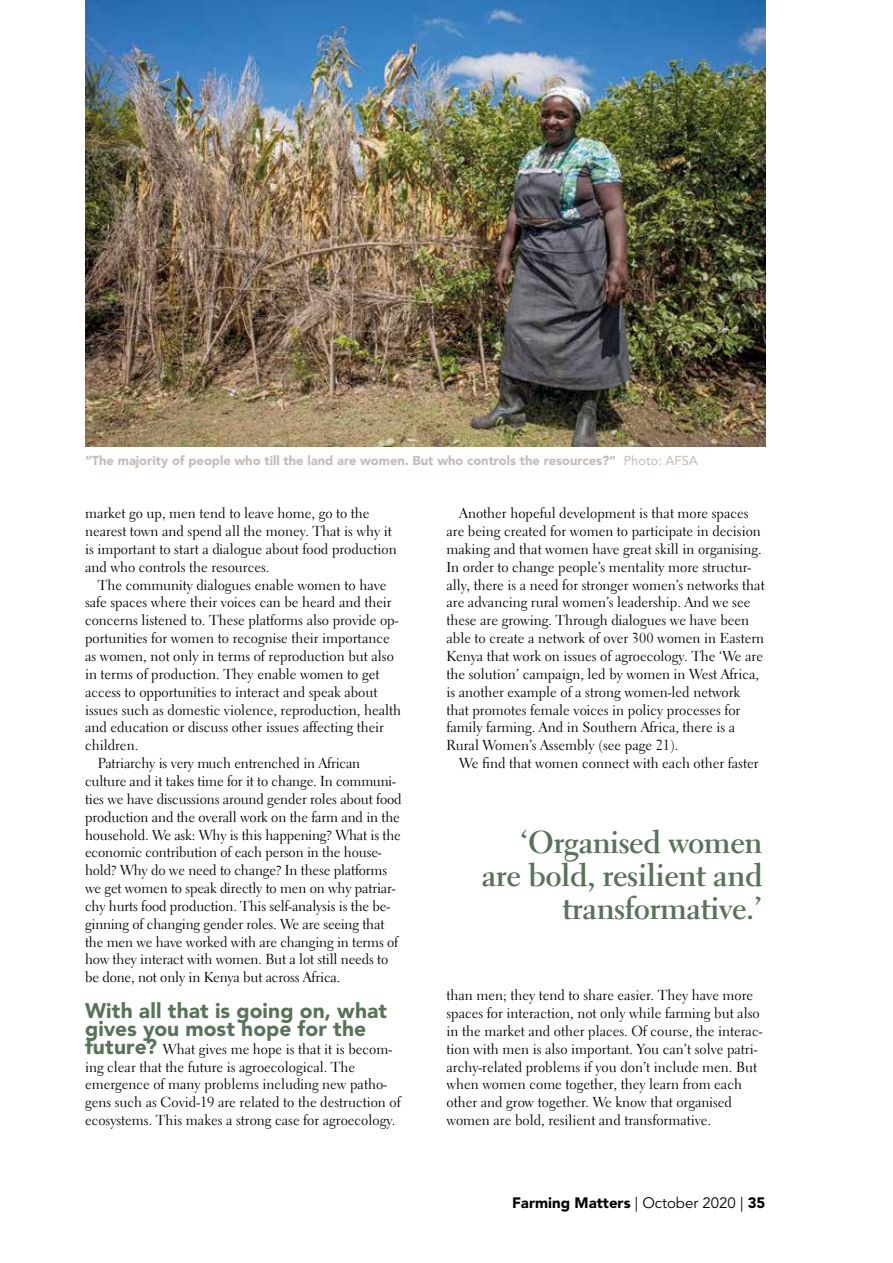
<style>
.page{position:relative;width:893px;height:1263px;background:#fff}
.page>*{position:absolute;margin:0;border:0;box-sizing:border-box;transform-origin:0 0}
.t1{font:700 31.5px/33px "Electra LT Std";letter-spacing:-.015em;color:#587358;text-align:right}
.t2{font:900 21px/17.9px "Avenir LT Std";letter-spacing:.005em;color:#587358}
.t3{font:900 15px "Avenir LT Std";color:#000}
.t4{font:14.4px/17.9px "Electra LT Std";color:#000}
.t5{font:900 12.9px "Avenir LT Std";color:#c3bbb6}
.s1{font-weight:400}
.s2{font-family:"Avenir LT Std";font-weight:900;font-size:21px;color:#587358}
</style>
<div class="page">
<img style="left:85px;top:0;width:680px;height:447px">
<p class="t5" style="left:85px;top:452px;width:614px">“The majority of people who till the land are women. But who controls the resources?” <span class="s1">Photo: AFSA</span></p>
<p class="t4" style="left:85px;top:504px;width:313px">market go up, men tend to leave home, go to the nearest town and spend all the money. That is why it is important to start a dialogue about food production and who controls the resources.</p>
<p class="t4" style="left:98px;top:576px;width:290px">The community dialogues enable women to have</p>
<p class="t4" style="left:85px;top:594px;width:308px">safe spaces where their voices can be heard and their</p>
<p class="t4" style="left:85px;top:611px;width:315px">concerns listened to. These platforms also provide op-</p>
<p class="t4" style="left:85px;top:629px;width:306px">portunities for women to recognise their importance</p>
<p class="t4" style="left:85px;top:647px;width:310px">as women, not only in terms of reproduction but also</p>
<p class="t4" style="left:85px;top:665px;width:296px">in terms of production. They enable women to get</p>
<p class="t4" style="left:85px;top:683px;width:294px">access to opportunities to interact and speak about</p>
<p class="t4" style="left:85px;top:701px;width:318px">issues such as domestic violence, reproduction, health</p>
<p class="t4" style="left:85px;top:719px;width:300px">and education or discuss other issues affecting their</p>
<p class="t4" style="left:85px;top:736px;width:55px">children.</p>
<p class="t4" style="left:98px;top:754px;width:264px">Patriarchy is very much entrenched in African</p>
<p class="t4" style="left:85px;top:772px;width:312px">culture and it takes time for it to change. In communi-</p>
<p class="t4" style="left:85px;top:790px;width:318px">ties we have discussions around gender roles about food</p>
<p class="t4" style="left:85px;top:808px;width:316px">production and the overall work on the farm and in the</p>
<p class="t4" style="left:85px;top:826px;width:317px">household. We ask: Why is this happening? What is the</p>
<p class="t4" style="left:85px;top:843px;width:298px">economic contribution of each person in the house-</p>
<p class="t4" style="left:85px;top:861px;width:304px">hold? Why do we need to change? In these platforms</p>
<p class="t4" style="left:85px;top:879px;width:312px">we get women to speak directly to men on why patriar-</p>
<p class="t4" style="left:85px;top:897px;width:307px">chy hurts food production. This self-analysis is the be-</p>
<p class="t4" style="left:85px;top:915px;width:301px">ginning of changing gender roles. We are seeing that</p>
<p class="t4" style="left:85px;top:933px;width:315px">the men we have worked with are changing in terms of</p>
<p class="t4" style="left:85px;top:951px;width:305px">how they interact with women. But a lot still needs to</p>
<p class="t4" style="left:85px;top:968px;width:257px">be done, not only in Kenya but across Africa.</p>
<h2 class="t2" style="left:85px;top:1002px;width:304px">With all that is going on, what gives you most hope for the</h2>
<p class="t4" style="left:85px;top:1040px;width:317px"><span class="s2">future?</span> What gives me hope is that it is becom&shy;ing clear that the future is agroecological. The emergence of many problems including new patho&shy;gens such as Covid-19 are related to the destruction of ecosystems. This makes a strong case for agroecology.</p>
<p class="t4" style="left:446px;top:504px;width:320px;text-indent:13px">Another hopeful development is that more spaces are being created for women to participate in decision making and that women have great skill in organising.<br>In order to change people’s mentality more structur&shy;ally, there is a need for stronger women’s networks that are advancing rural women’s leadership. And we see these are growing. Through dialogues we have been able to create a network of over 300 women in Eastern Kenya that work on issues of agroecology. The ‘We are the solution’ campaign, led by women in West Africa, is another example of a strong women-led network that promotes female voices in policy processes for family farming. And in Southern Africa, there is a Rural Women’s Assembly (see page 21).</p>
<p class="t4" style="left:459px;top:754px;width:301px">We find that women connect with each other faster</p>
<h1 class="t1" style="left:482px;top:826px;width:282px">‘Organised women are bold, resilient and transformative.’</h1>
<p class="t4" style="left:446px;top:986px;width:317px">than men; they tend to share easier. They have more spaces for interaction, not only while farming but also in the market and other places. Of course, the interac&shy;tion with men is also important. You can’t solve patri&shy;archy-related problems if you don’t include men. But when women come together, they learn from each other and grow together. We know that organised women are bold, resilient and transformative.</p>
<p class="t3" style="left:512px;top:1193px;width:255px">Farming Matters <span class="s1">| October 2020 |</span> 35</p>
</div>
